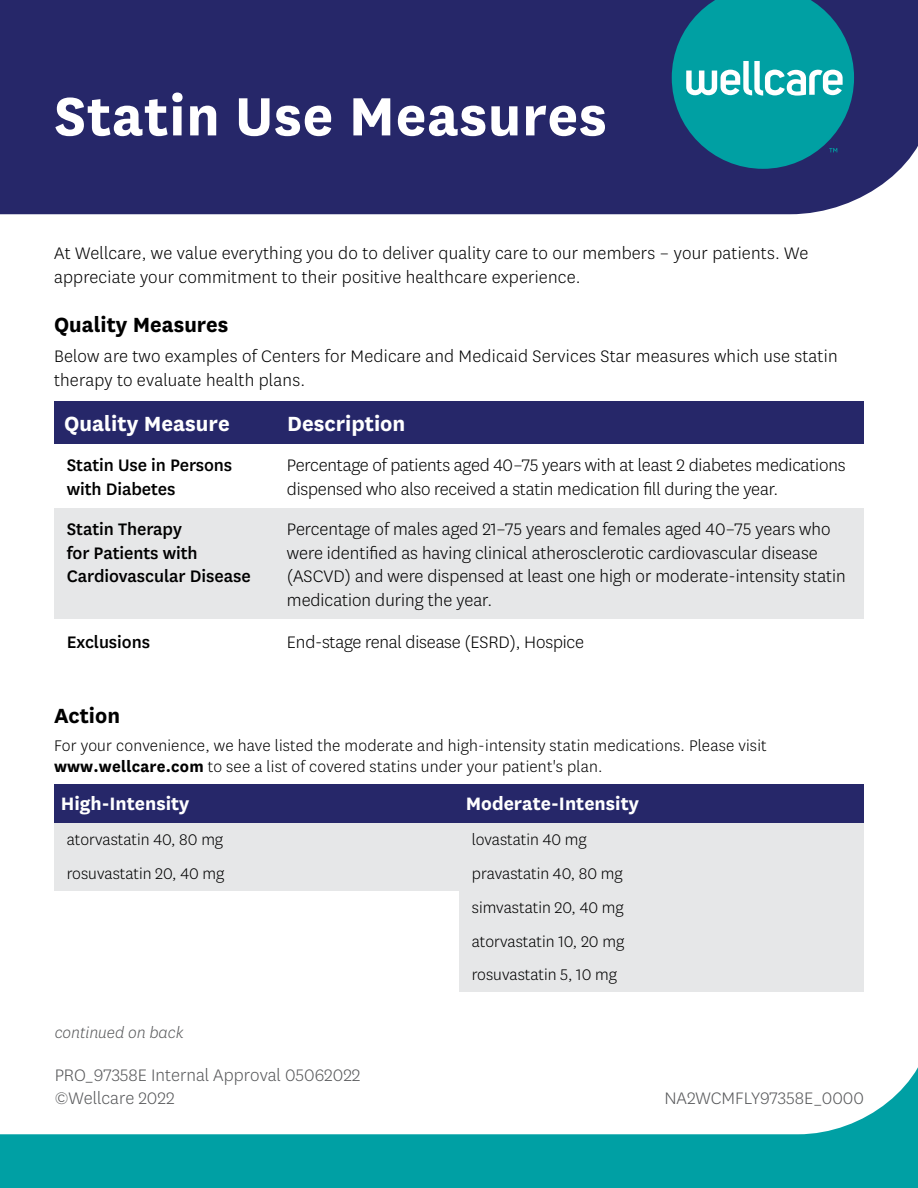
<style>
.page{position:relative;width:918px;height:1188px;background:#fff}
.page>*{position:absolute;margin:0;border:0;box-sizing:border-box;transform-origin:0 0}
.t1{font:700 63px "Centene Sans";letter-spacing:.01em;color:#fff}
.t2{font:700 24px "Centene Sans";color:#fff}
.t3{font:700 24px "Centene Sans";color:#000}
.t4{font:700 21px "Centene Sans";color:#fff}
.t5{font:300 19.5px/23.4px "Centene Sans";color:#000}
.t6{font:500 19.5px/23.4px "Centene Sans";letter-spacing:-.005em;color:#000}
.t7{font:300 19.5px/23px "Centene Sans";color:#58595b}
.t8{font:300 18px/21px "Centene Sans";letter-spacing:.005em;color:#000}
.t9{font:italic 300 18px "Centene Sans";color:#58595b}
.s1{font-weight:700}
</style>
<div class="page">
<div style="left:54px;top:508px;width:227px;height:110px;background:#e6e7e8"></div>
<div style="left:281px;top:508px;width:582px;height:110px;background:#e6e7e8"></div>
<div style="left:54px;top:823px;width:405px;height:34px;background:#e6e7e8"></div>
<div style="left:459px;top:823px;width:405px;height:34px;background:#e6e7e8"></div>
<div style="left:54px;top:857px;width:405px;height:34px;background:#e6e7e8"></div>
<div style="left:459px;top:857px;width:405px;height:34px;background:#e6e7e8"></div>
<div style="left:459px;top:891px;width:405px;height:33px;background:#e6e7e8"></div>
<div style="left:459px;top:924px;width:405px;height:34px;background:#e6e7e8"></div>
<div style="left:459px;top:958px;width:405px;height:34px;background:#e6e7e8"></div>
<div style="left:0;top:0;width:918px;height:214px;background:#262769"></div>
<svg style="left:672px;top:0;width:182px;height:169px;background:#19909f"></svg>
<div style="left:54px;top:401px;width:227px;height:43px;background:#262769"></div>
<div style="left:281px;top:401px;width:582px;height:43px;background:#262769"></div>
<div style="left:54px;top:784px;width:405px;height:39px;background:#262769"></div>
<div style="left:459px;top:784px;width:405px;height:39px;background:#262769"></div>
<svg style="left:0;top:1067px;width:918px;height:121px"></svg>
<h1 class="t1" style="left:54px;top:72px;width:554px">Statin Use Measures</h1>
<p class="t5" style="left:54px;top:240px;width:756px;line-height:24px">At Wellcare, we value everything you do to deliver quality care to our members – your patients. We appreciate your commitment to their positive healthcare experience.</p>
<h2 class="t3" style="left:54px;top:307px;width:176px">Quality Measures</h2>
<p class="t5" style="left:54px;top:344px;width:785px;line-height:24px">Below are two examples of Centers for Medicare and Medicaid Services Star measures which use statin therapy to evaluate health plans.</p>
<p class="t2" style="left:64px;top:407px;width:167px">Quality Measure</p>
<p class="t2" style="left:287px;top:407px;width:120px">Description</p>
<p class="t6" style="left:67px;top:453px;width:167px">Statin Use in Persons with Diabetes</p>
<p class="t5" style="left:287px;top:453px;width:560px">Percentage of patients aged 40–75 years with at least 2 diabetes medications dispensed who also received a statin medication fill during the year.</p>
<p class="t6" style="left:67px;top:517px;width:185px">Statin Therapy<br>for Patients with<br>Cardiovascular Disease</p>
<p class="t5" style="left:287px;top:517px;width:560px">Percentage of males aged 21–75 years and females aged 40–75 years who were identified as having clinical atherosclerotic cardiovascular disease (ASCVD) and were dispensed at least one high or moderate-intensity statin medication during the year.</p>
<p class="t6" style="left:67px;top:629px;width:85px">Exclusions</p>
<p class="t5" style="left:287px;top:630px;width:299px">End-stage renal disease (ESRD), Hospice</p>
<h2 class="t3" style="left:54px;top:698px;width:68px">Action</h2>
<p class="t8" style="left:54px;top:734px;width:714px">For your convenience, we have listed the moderate and high-intensity statin medications. Please visit <span class="s1">www.wellcare.com</span> to see a list of covered statins under your patient's plan.</p>
<p class="t4" style="left:61px;top:789px;width:130px">High-Intensity</p>
<p class="t4" style="left:466px;top:789px;width:175px">Moderate-Intensity</p>
<p class="t8" style="left:67px;top:829px;width:158px">atorvastatin 40, 80 mg</p>
<p class="t8" style="left:472px;top:829px;width:116px">lovastatin 40 mg</p>
<p class="t8" style="left:67px;top:863px;width:159px">rosuvastatin 20, 40 mg</p>
<p class="t8" style="left:472px;top:863px;width:153px">pravastatin 40, 80 mg</p>
<p class="t8" style="left:472px;top:896px;width:153px">simvastatin 20, 40 mg</p>
<p class="t8" style="left:472px;top:930px;width:154px">atorvastatin 10, 20 mg</p>
<p class="t8" style="left:472px;top:964px;width:147px">rosuvastatin 5, 10 mg</p>
<p class="t9" style="left:55px;top:1021px;width:130px">continued on back</p>
<p class="t7" style="left:55px;top:1063px;width:307px">PRO_97358E Internal Approval 05062022 ©Wellcare 2022</p>
<p class="t7" style="left:664px;top:1086px;width:201px">NA2WCMFLY97358E_0000</p>
</div>
